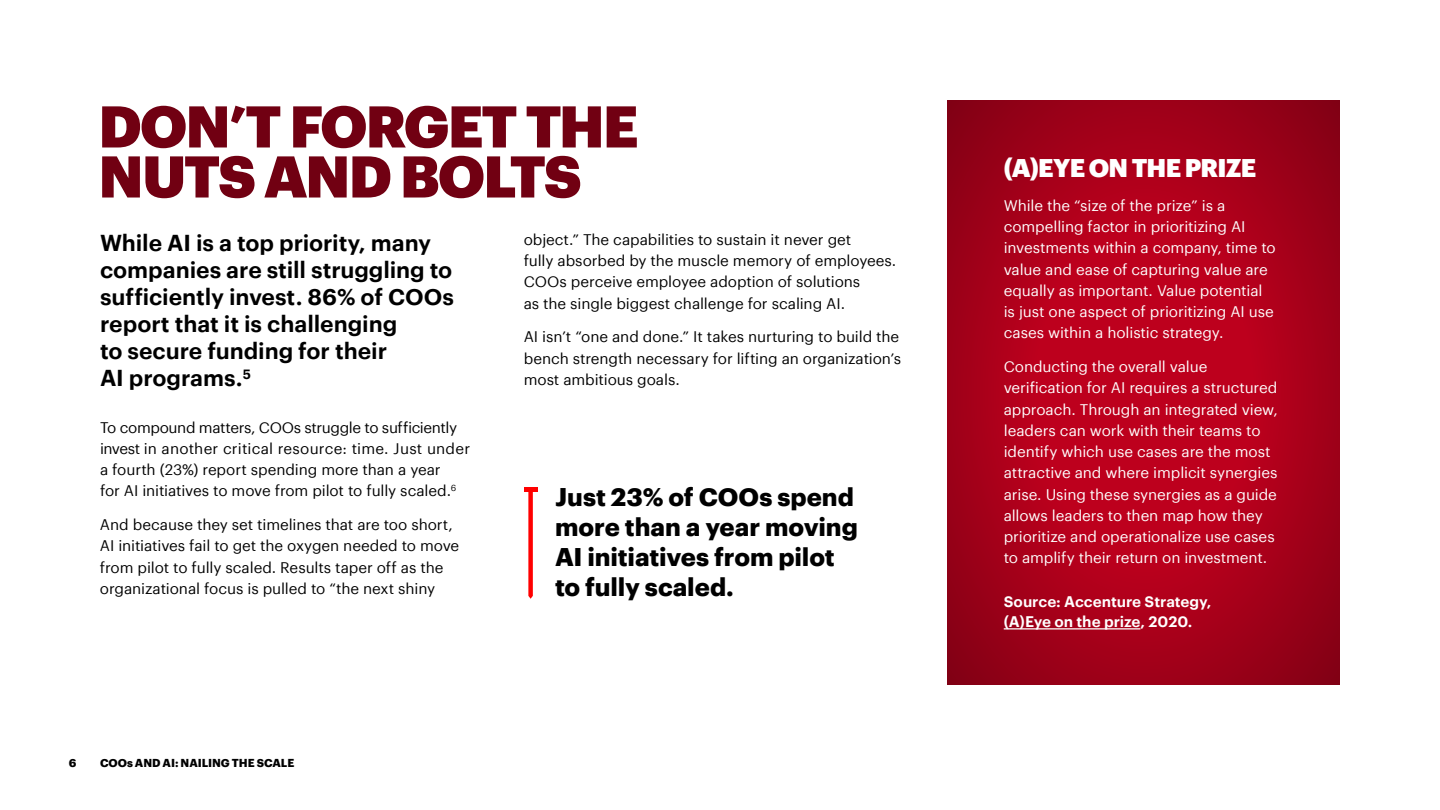
<style>
.page{position:relative;width:1440px;height:810px;background:#fff}
.page>*{position:absolute;margin:0;border:0;box-sizing:border-box;transform-origin:0 0}
.t1{font:900 57.5px/50px "Graphik";letter-spacing:-.03em;color:#710012}
.t2{font:700 25px/30px "Graphik";letter-spacing:-.005em;color:#000}
.t3{font:900 25px "Graphik";letter-spacing:-.03em;color:#fff}
.t4{font:600 22.5px/27px "Graphik";letter-spacing:-.005em;color:#000}
.t5{font:15px/21.2px "Graphik";letter-spacing:-.01em;color:#000}
.t6{font:15px/21.2px "Graphik";letter-spacing:-.01em;color:#fff}
.t7{font:600 15px/20px "Graphik";letter-spacing:-.005em;color:#fff}
.t8{font:700 11.25px "Graphik";letter-spacing:-.005em;color:#000}
</style>
<div class="page">
<svg style="left:948px;top:100px;width:392px;height:584px;background:#aa001a"></svg>
<hr style="left:1004px;top:628px;width:136px;height:1px;background:#fff">
<svg style="left:528px;top:492px;width:5px;height:107px"></svg>
<hr style="left:524px;top:488px;width:13px;height:4px;background:#f00">
<h1 class="t1" style="left:98px;top:96px;width:542px">DON’T FORGET THE<br>NUTS AND BOLTS</h1>
<h3 class="t4" style="left:100px;top:228px;width:356px">While AI is a top priority, many companies are still struggling to sufficiently invest. 86% of COOs report that it is challenging<br>to secure funding for their<br>AI programs.<sup>5</sup></h3>
<p class="t5" style="left:100px;top:415px;width:372px">To compound matters, COOs struggle to sufficiently invest in another critical resource: time. Just under a fourth (23%) report spending more than a year<br>for AI initiatives to move from pilot to fully scaled.<sup>6</sup></p>
<p class="t5" style="left:100px;top:513px;width:361px">And because they set timelines that are too short, AI initiatives fail to get the oxygen needed to move from pilot to fully scaled. Results taper off as the organizational focus is pulled to “the next shiny</p>
<p class="t5" style="left:524px;top:227px;width:374px">object.” The capabilities to sustain it never get<br>fully absorbed by the muscle memory of employees.<br>COOs perceive employee adoption of solutions<br>as the single biggest challenge for scaling AI.</p>
<p class="t5" style="left:524px;top:325px;width:379px">AI isn’t “one and done.” It takes nurturing to build the bench strength necessary for lifting an organization’s most ambitious goals.</p>
<h2 class="t2" style="left:555px;top:480px;width:304px">Just 23% of COOs spend more than a year moving<br>AI initiatives from pilot to fully scaled.</h2>
<p class="t8" style="left:69px;top:754px;width:9px">6</p>
<p class="t8" style="left:100px;top:754px;width:196px">COOs AND AI: NAILING THE SCALE</p>
<h2 class="t3" style="left:1004px;top:148px;width:254px">(A)EYE ON THE PRIZE</h2>
<p class="t6" style="left:1004px;top:193px;width:274px">While the “size of the prize” is a compelling factor in prioritizing AI investments within a company, time to value and ease of capturing value are equally as important. Value potential is just one aspect of prioritizing AI use cases within a holistic strategy.</p>
<p class="t6" style="left:1004px;top:355px;width:276px">Conducting the overall value verification for AI requires a structured approach. Through an integrated view, leaders can work with their teams to identify which use cases are the most attractive and where implicit synergies arise. Using these synergies as a guide allows leaders to then map how they prioritize and operationalize use cases to amplify their return on investment.</p>
<p class="t7" style="left:1004px;top:590px;width:209px">Source: Accenture Strategy, (A)Eye on the prize, 2020.</p>
</div>
